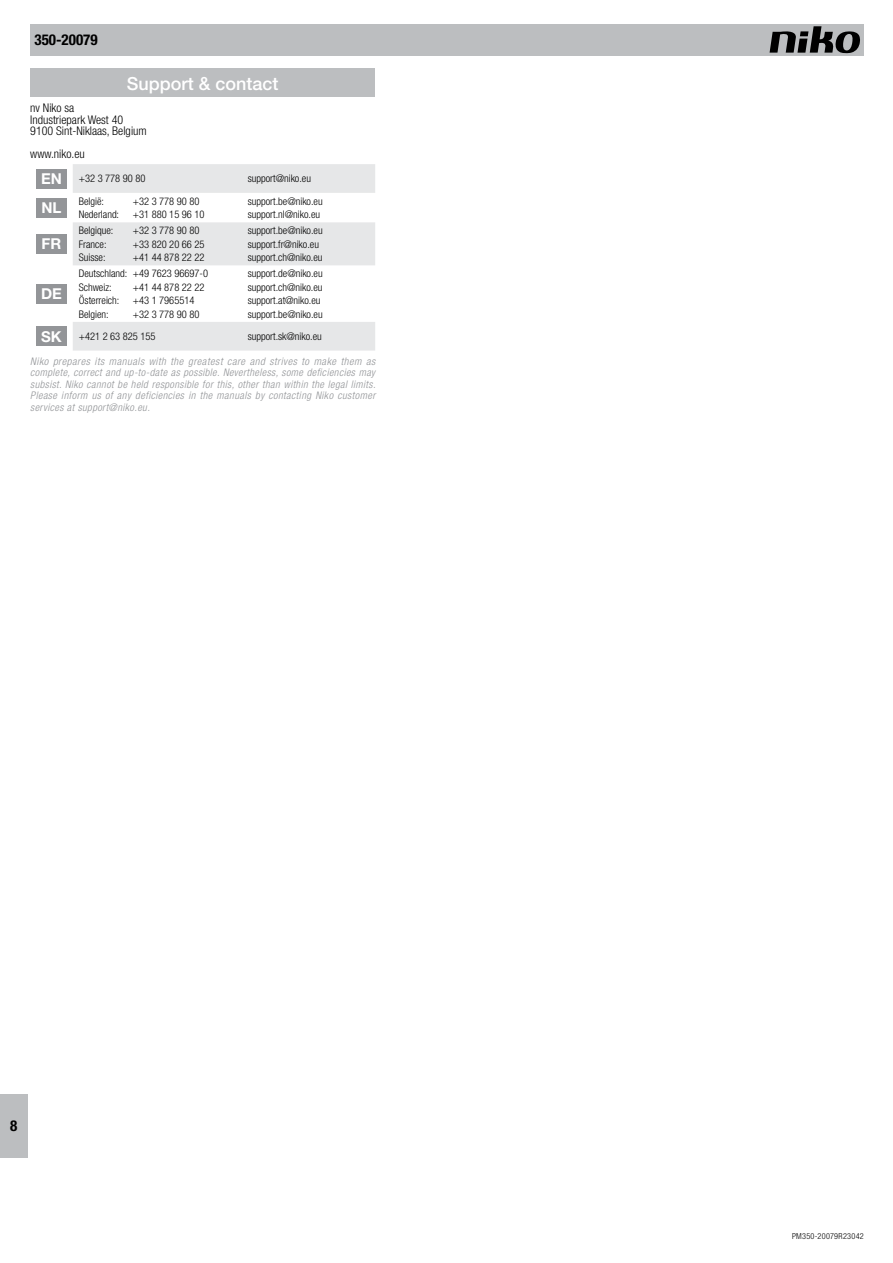
<style>
.page{position:relative;width:893px;height:1263px;background:#fff}
.page>*{position:absolute;margin:0;border:0;box-sizing:border-box;transform-origin:0 0}
.t1{font:500 18px "Helvetica Neue LT Pro";color:#fff}
.t2{font:700 condensed 15px "Helvetica Neue LT Pro";color:#000}
.t3{font:700 15px "Helvetica Neue LT Pro";color:#fff}
.t4{font:300 condensed 12px/11.6px "Helvetica Neue LT Pro";color:#000}
.t5{font:300 condensed 10.5px/13.5px "Helvetica Neue LT Pro";color:#000}
.t6{font:italic 300 condensed 10.5px/11.6px "Helvetica Neue LT Pro";letter-spacing:.04em;color:#939598;text-align:justify}
.t7{font:300 condensed 8.25px "Helvetica Neue LT Pro";letter-spacing:.03em;color:#000}
.s1{font-weight:700;font-stretch:normal;font-size:15px;color:#fff}
</style>
<div class="page">
<div style="left:30px;top:24px;width:834px;height:32px;background:#bcbec0"></div>
<svg style="left:770px;top:26px;width:90px;height:27px"></svg>
<div style="left:0;top:1094px;width:28px;height:64px;background:#bcbec0"></div>
<div style="left:30px;top:69px;width:345px;height:28px;background:#bcbec0"></div>
<svg style="left:73px;top:164px;width:302px;height:187px;fill:#e6e7e8"></svg>
<div style="left:36px;top:169px;width:31px;height:19px;background:#939598"></div>
<div style="left:36px;top:198px;width:31px;height:19px;background:#939598"></div>
<div style="left:36px;top:234px;width:31px;height:19px;background:#939598"></div>
<div style="left:36px;top:284px;width:31px;height:19px;background:#939598"></div>
<div style="left:36px;top:327px;width:31px;height:19px;background:#939598"></div>
<h2 class="t2" style="left:34px;top:31px;width:65px">350-20079</h2>
<h1 class="t1" style="left:127px;top:73px;width:153px">Support &amp; contact</h1>
<p class="t4" style="left:30px;top:102px;width:118px">nv Niko sa<br>Industriepark West 40<br>9100 Sint-Niklaas, Belgium</p>
<p class="t4" style="left:30px;top:148px;width:56px">www.niko.eu</p>
<p class="t5" style="left:41px;top:172px;width:106px"><span class="s1">EN</span> +32 3 778 90 80</p>
<p class="t5" style="left:248px;top:172px;width:65px">support@niko.eu</p>
<h2 class="t3" style="left:41px;top:198px;width:22px">NL</h2>
<p class="t5" style="left:248px;top:194px;width:77px">support.be@niko.eu support.nl@niko.eu</p>
<p class="t5" style="left:79px;top:194px;width:27px">België:</p>
<p class="t5" style="left:133px;top:194px;width:68px">+32 3 778 90 80</p>
<p class="t5" style="left:79px;top:208px;width:42px">Nederland:</p>
<p class="t5" style="left:133px;top:208px;width:73px">+31 880 15 96 10</p>
<h2 class="t3" style="left:42px;top:235px;width:21px">FR</h2>
<h2 class="t3" style="left:41px;top:284px;width:22px">DE</h2>
<p class="t5" style="left:79px;top:224px;width:36px">Belgique:</p>
<p class="t5" style="left:133px;top:224px;width:68px">+32 3 778 90 80</p>
<p class="t5" style="left:79px;top:237px;width:29px">France:</p>
<p class="t5" style="left:133px;top:237px;width:73px">+33 820 20 66 25</p>
<p class="t5" style="left:79px;top:251px;width:28px">Suisse:</p>
<p class="t5" style="left:133px;top:251px;width:73px">+41 44 878 22 22</p>
<p class="t5" style="left:79px;top:267px;width:131px">Deutschland: +49 7623 96697-0<br>Schweiz:</p>
<p class="t5" style="left:133px;top:280px;width:73px">+41 44 878 22 22</p>
<p class="t5" style="left:79px;top:294px;width:42px">Österreich:</p>
<p class="t5" style="left:133px;top:294px;width:63px">+43 1 7965514</p>
<p class="t5" style="left:79px;top:307px;width:31px">Belgien:</p>
<p class="t5" style="left:133px;top:307px;width:68px">+32 3 778 90 80</p>
<p class="t5" style="left:248px;top:224px;width:77px">support.be@niko.eu support.fr@niko.eu support.ch@niko.eu</p>
<p class="t5" style="left:248px;top:267px;width:77px">support.de@niko.eu support.ch@niko.eu support.at@niko.eu support.be@niko.eu</p>
<p class="t5" style="left:41px;top:329px;width:116px"><span class="s1">SK</span> +421 2 63 825 155</p>
<p class="t5" style="left:248px;top:329px;width:76px">support.sk@niko.eu</p>
<p class="t6" style="left:30px;top:355px;width:347px">Niko prepares its manuals with the greatest care and strives to make them as complete, correct and up-to-date as possible. Nevertheless, some deficiencies may subsist. Niko cannot be held responsible for this, other than within the legal limits.<br>Please inform us of any deficiencies in the manuals by contacting Niko customer services at support@niko.eu.</p>
<h2 class="t2" style="left:10px;top:1117px;width:9px">8</h2>
<p class="t7" style="left:792px;top:1231px;width:73px">PM350-20079R23042</p>
</div>
